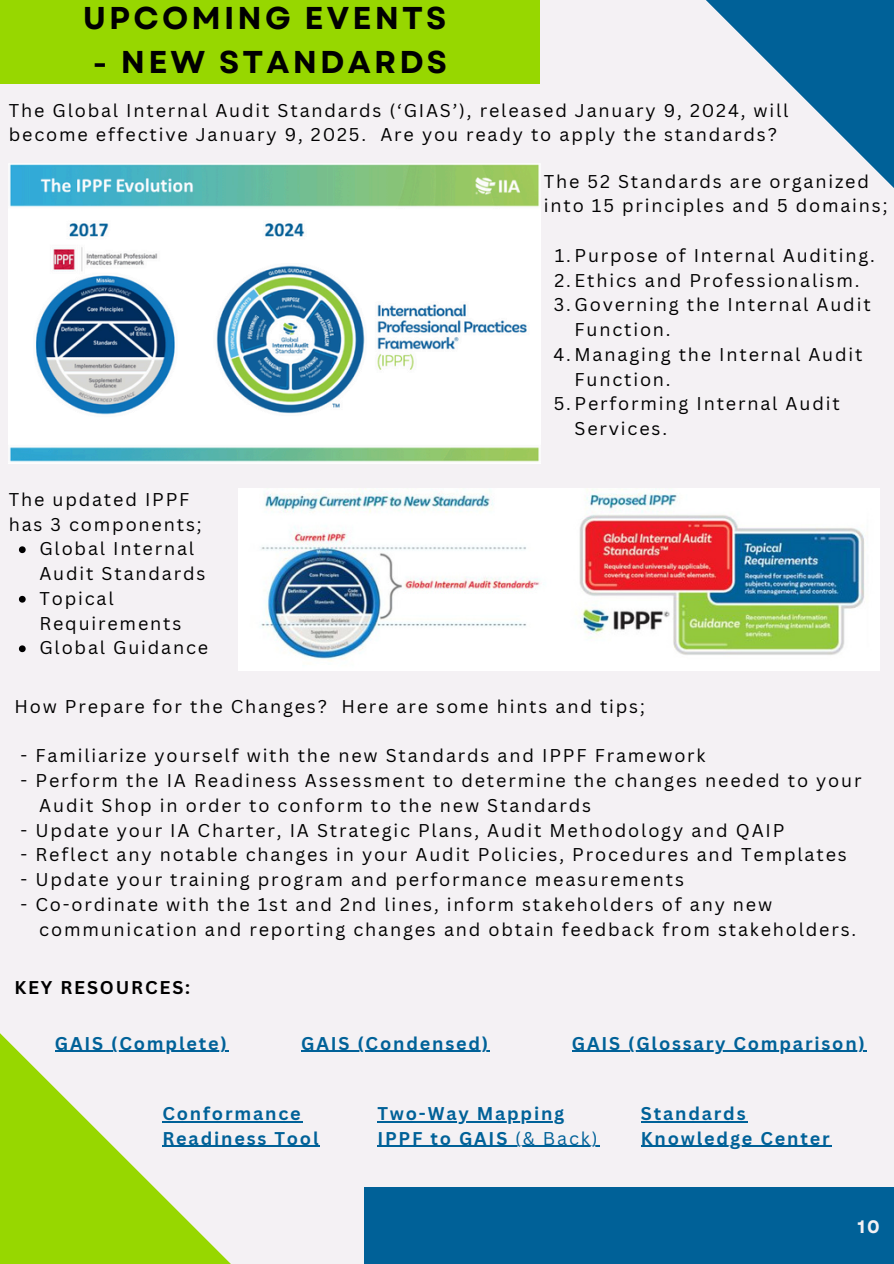
<style>
.page{position:relative;width:894px;height:1264px;background:#fff}
.page>*{position:absolute;margin:0;border:0;box-sizing:border-box;transform-origin:0 0}
.t1{font:700 31.5px "Garet";letter-spacing:.1em;color:#000}
.t2{font:18px/24.8px "Canva Sans";letter-spacing:.1em;color:#000}
.t3{font:700 18px/24.8px "Canva Sans";letter-spacing:.1em;color:#006198}
.t4{font:700 18px "Canva Sans";letter-spacing:.1em;color:#000}
.t5{font:700 18px "Garet";color:#f4f1f4}
.s1{font-weight:400}
</style>
<div class="page">
<div style="left:0;top:0;width:893px;height:1263px;background:#f4f1f4"></div>
<svg style="left:0;top:1033px;width:360px;height:230px"></svg>
<svg style="left:706px;top:0;width:187px;height:187px"></svg>
<div style="left:0;top:0;width:539px;height:83px;background:#97d700"></div>
<div style="left:364px;top:1186px;width:529px;height:77px;background:#006198"></div>
<img style="left:9px;top:163px;width:531px;height:301px">
<img style="left:239px;top:488px;width:640px;height:183px">
<svg style="left:19px;top:546px;width:7px;height:7px"></svg>
<svg style="left:19px;top:596px;width:7px;height:6px"></svg>
<svg style="left:19px;top:645px;width:7px;height:7px"></svg>
<hr style="left:55px;top:1050px;width:174px;height:1px;background:#006198">
<hr style="left:301px;top:1050px;width:189px;height:1px;background:#006198">
<hr style="left:571px;top:1050px;width:295px;height:1px;background:#006198">
<hr style="left:162px;top:1121px;width:140px;height:1px;background:#006198">
<hr style="left:162px;top:1145px;width:158px;height:1px;background:#006198">
<hr style="left:377px;top:1121px;width:189px;height:1px;background:#006198">
<hr style="left:377px;top:1145px;width:138px;height:1px;background:#006198">
<hr style="left:515px;top:1145px;width:84px;height:1px;background:#006198">
<hr style="left:640px;top:1121px;width:107px;height:1px;background:#006198">
<hr style="left:640px;top:1145px;width:191px;height:1px;background:#006198">
<h1 class="t1" style="left:83px;top:-4px;width:365px">UPCOMING EVENTS</h1>
<h1 class="t1" style="left:93px;top:40px;width:356px">- NEW STANDARDS</h1>
<p class="t2" style="left:9px;top:97px;width:781px">The Global Internal Audit Standards (‘GIAS’), released January 9, 2024, will become effective January 9, 2025. Are you ready to apply the standards?</p>
<p class="t2" style="left:543px;top:168px;width:345px">The 52 Standards are organized into 15 principles and 5 domains;</p>
<p class="t2" style="left:554px;top:242px;width:321px">1.Purpose of Internal Auditing.</p>
<p class="t2" style="left:554px;top:267px;width:307px">2.Ethics and Professionalism.</p>
<p class="t2" style="left:574px;top:292px;width:297px;text-indent:-21px">3.Governing the Internal Audit<br>Function.</p>
<p class="t2" style="left:574px;top:341px;width:289px;text-indent:-21px">4.Managing the Internal Audit<br>Function.</p>
<p class="t2" style="left:574px;top:391px;width:267px;text-indent:-21px">5.Performing Internal Audit<br>Services.</p>
<p class="t2" style="left:9px;top:486px;width:194px">The updated IPPF has 3 components;</p>
<p class="t2" style="left:39px;top:536px;width:167px">Global Internal<br>Audit Standards</p>
<p class="t2" style="left:39px;top:585px;width:143px">Topical<br>Requirements</p>
<p class="t2" style="left:39px;top:635px;width:170px">Global Guidance</p>
<p class="t2" style="left:14px;top:693px;width:631px">How Prepare for the Changes? Here are some hints and tips;</p>
<p class="t2" style="left:21px;top:743px;width:686px">- Familiarize yourself with the new Standards and IPPF Framework</p>
<p class="t2" style="left:21px;top:767px;width:842px">- Perform the IA Readiness Assessment to determine the changes needed to your</p>
<p class="t2" style="left:39px;top:792px;width:553px">Audit Shop in order to conform to the new Standards</p>
<p class="t2" style="left:21px;top:817px;width:765px">- Update your IA Charter, IA Strategic Plans, Audit Methodology and QAIP</p>
<p class="t2" style="left:21px;top:842px;width:827px">- Reflect any notable changes in your Audit Policies, Procedures and Templates</p>
<p class="t2" style="left:21px;top:866px;width:664px">- Update your training program and performance measurements</p>
<p class="t2" style="left:21px;top:891px;width:753px">- Co-ordinate with the 1st and 2nd lines, inform stakeholders of any new</p>
<p class="t2" style="left:39px;top:916px;width:818px">communication and reporting changes and obtain feedback from stakeholders.</p>
<p class="t4" style="left:14px;top:974px;width:177px">KEY RESOURCES:</p>
<p class="t3" style="left:55px;top:1030px;width:173px">GAIS (Complete)</p>
<h2 class="t3" style="left:301px;top:1030px;width:188px">GAIS (Condensed)</h2>
<p class="t3" style="left:571px;top:1030px;width:294px">GAIS (Glossary Comparison)</p>
<h3 class="t3" style="left:162px;top:1100px;width:158px">Conformance<br>Readiness Tool</h3>
<h3 class="t3" style="left:377px;top:1100px;width:221px">Two-Way Mapping<br>IPPF to GAIS <span class="s1">(&amp; Back)</span></h3>
<h3 class="t3" style="left:640px;top:1100px;width:106px">Standards</h3>
<p class="t3" style="left:640px;top:1125px;width:190px">Knowledge Center</p>
<p class="t5" style="left:857px;top:1213px;width:24px">10</p>
</div>
